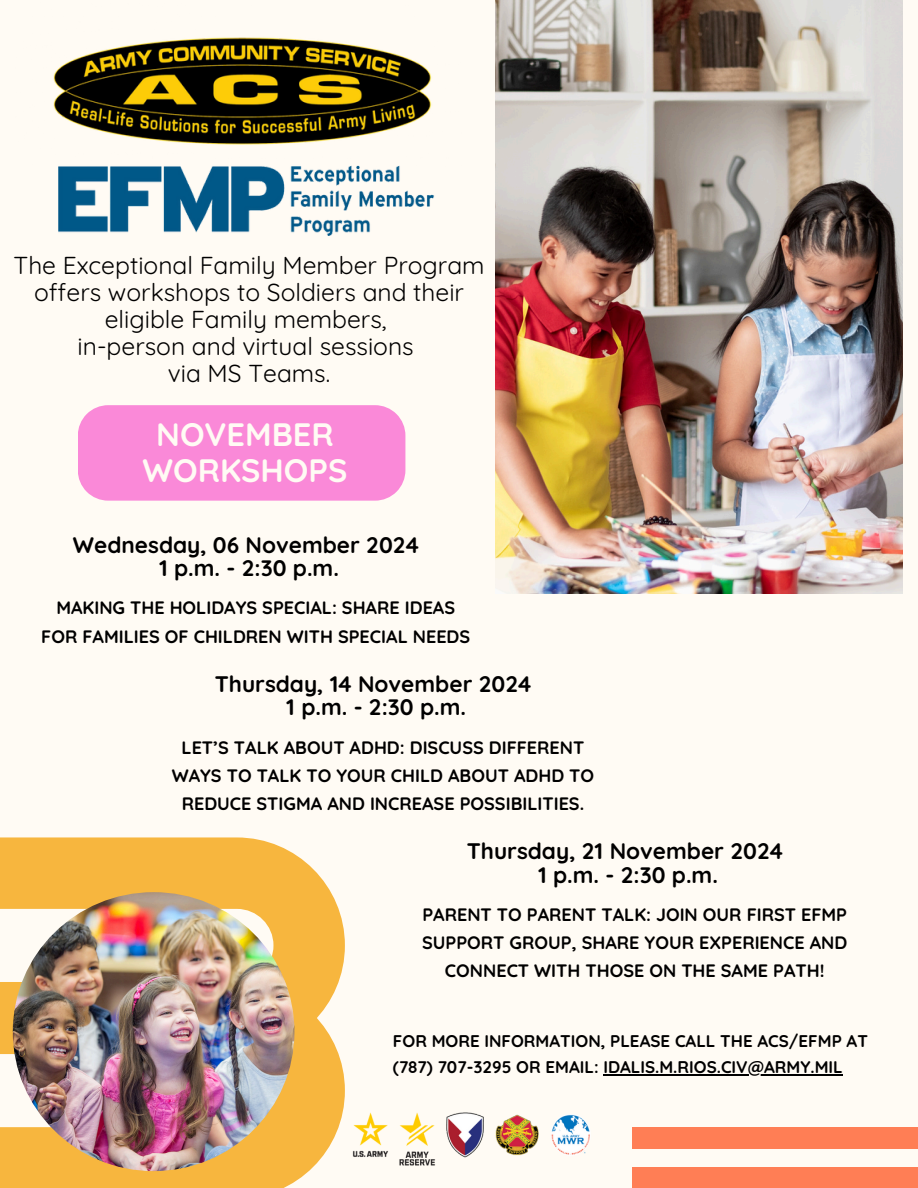
<style>
.page{position:relative;width:918px;height:1188px;background:#fffbf4}
.page>*{position:absolute;margin:0;border:0;box-sizing:border-box;transform-origin:0 0}
.t1{font:700 32.4px/36px "Quicksand";color:#fffbf4;text-align:center}
.t2{font:24.6px/27px "Quicksand";color:#000;text-align:center}
.t3{font:700 22.5px/23.7px "Quicksand";color:#000;text-align:center}
.t4{font:700 18px/28.2px "Quicksand";color:#000;text-align:center}
.t5{font:700 16.95px/26.4px "Quicksand";color:#000}
</style>
<div class="page">
<img style="left:496px;top:0;width:407px;height:594px">
<div style="left:632px;top:1127px;width:286px;height:22px;background:#ff7e55"></div>
<div style="left:632px;top:1167px;width:286px;height:21px;background:#ff7e55"></div>
<svg style="left:0;top:837px;width:345px;height:146px;fill:#f7b63e"></svg>
<svg style="left:0;top:983px;width:345px;height:205px;fill:#f7b63e"></svg>
<img style="left:13px;top:892px;width:281px;height:279px;border-radius:50%">
<div style="left:78px;top:405px;width:327px;height:96px;background:#fa89d8"></div>
<hr style="left:603px;top:1074px;width:240px;height:2px;background:#000">
<img style="left:59px;top:175px;width:376px;height:60px">
<img style="left:53px;top:37px;width:379px;height:138px">
<img style="left:352px;top:1112px;width:238px;height:54px">
<h2 class="t2" style="left:14px;top:251px;width:473px">The Exceptional Family Member Program offers workshops to Soldiers and their eligible Family members,<br>in-person and virtual sessions<br>via MS Teams.</h2>
<p class="t1" style="left:143px;top:416px;width:206px">NOVEMBER<br>WORKSHOPS</p>
<h1 class="t3" style="left:73px;top:532px;width:348px">Wednesday, 06 November 2024<br>1 p.m. - 2:30 p.m.</h1>
<h3 class="t4" style="left:41px;top:594px;width:430px">MAKING THE HOLIDAYS SPECIAL: SHARE IDEAS<br>FOR FAMILIES OF CHILDREN WITH SPECIAL NEEDS</h3>
<p class="t3" style="left:215px;top:671px;width:318px">Thursday, 14 November 2024<br>1 p.m. - 2:30 p.m.</p>
<p class="t4" style="left:172px;top:733px;width:424px">LET’S TALK ABOUT ADHD: DISCUSS DIFFERENT<br>WAYS TO TALK TO YOUR CHILD ABOUT ADHD TO<br>REDUCE STIGMA AND INCREASE POSSIBILITIES.</p>
<h2 class="t3" style="left:467px;top:839px;width:318px">Thursday, 21 November 2024<br>1 p.m. - 2:30 p.m.</h2>
<p class="t4" style="left:422px;top:900px;width:427px">PARENT TO PARENT TALK: JOIN OUR FIRST EFMP<br>SUPPORT GROUP, SHARE YOUR EXPERIENCE AND<br>CONNECT WITH THOSE ON THE SAME PATH!</p>
<p class="t5" style="left:393px;top:1027px;width:477px">FOR MORE INFORMATION, PLEASE CALL THE ACS/EFMP AT (787) 707-3295 OR EMAIL: IDALIS.M.RIOS.CIV@ARMY.MIL</p>
</div>
